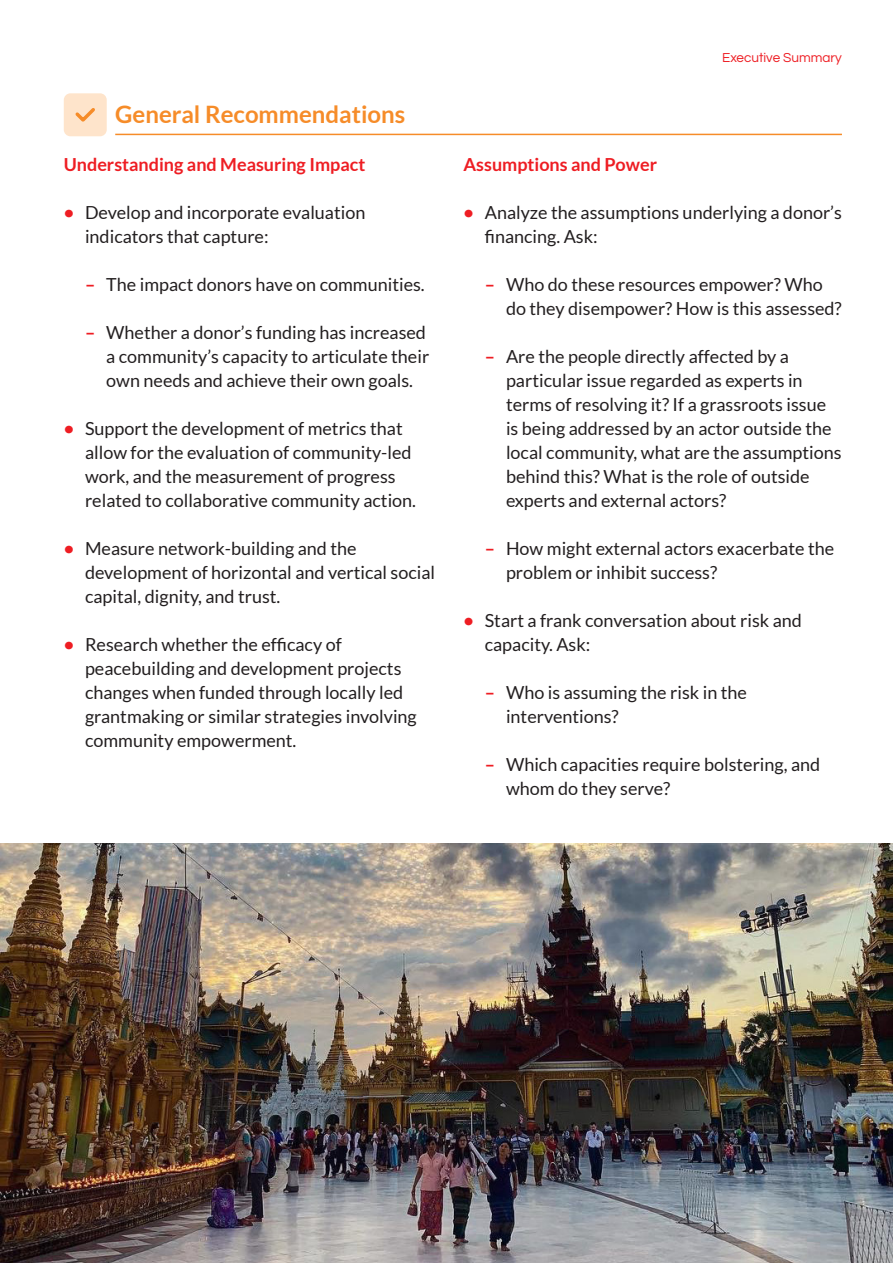
<style>
.page{position:relative;width:893px;height:1263px;background:#fff}
.page>*{position:absolute;margin:0;border:0;box-sizing:border-box;transform-origin:0 0}
.Recommendations{font:700 24px "Lato";color:#f68c29}
.Bullet{font:18px/24px "Lato";color:#231f20}
.Bullet-2{font:700 18px "Lato";color:#ee1d23}
.t1{font:13.5px "Questrial";color:#ee1d23}
.s1{font-weight:700;color:#ee1d23}
</style>
<div class="page">
<hr style="left:115px;top:134px;width:727px;height:1px;background:#f68c29">
<img style="left:0;top:843px;width:893px;height:420px">
<div style="left:64px;top:93px;width:43px;height:43px;background:#fee4cb;border-radius:7px"></div>
<svg style="left:75px;top:108px;width:20px;height:14px"></svg>
<p class="Recommendations" style="left:115px;top:101px;width:292px">General Recommendations</p>
<p class="Bullet-2" style="left:64px;top:154px;width:303px">Understanding and Measuring Impact</p>
<p class="Bullet" style="left:85px;top:200px;width:282px;text-indent:-21px"><span class="s1">•</span> Develop and incorporate evaluation indicators that capture:</p>
<p class="Bullet" style="left:85px;top:272px;width:341px"><span class="s1">–</span> The impact donors have on communities.</p>
<p class="Bullet" style="left:106px;top:320px;width:324px;text-indent:-21px"><span class="s1">–</span> Whether a donor’s funding has increased a community’s capacity to articulate their own needs and achieve their own goals.</p>
<p class="Bullet" style="left:85px;top:416px;width:333px;text-indent:-21px"><span class="s1">•</span> Support the development of metrics that allow for the evaluation of community-led work, and the measurement of progress related to collaborative community action.</p>
<p class="Bullet" style="left:85px;top:536px;width:352px;text-indent:-21px"><span class="s1">•</span> Measure network-building and the development of horizontal and vertical social capital, dignity, and trust.</p>
<p class="Bullet" style="left:85px;top:632px;width:333px;text-indent:-21px"><span class="s1">•</span> Research whether the efficacy of peacebuilding and development projects changes when funded through locally led grantmaking or similar strategies involving community empowerment.</p>
<p class="t1" style="left:722px;top:51px;width:121px">Executive Summary</p>
<p class="Bullet-2" style="left:463px;top:154px;width:195px">Assumptions and Power</p>
<p class="Bullet" style="left:485px;top:200px;width:359px;text-indent:-21px"><span class="s1">•</span> Analyze the assumptions underlying a donor’s financing. Ask:</p>
<p class="Bullet" style="left:506px;top:272px;width:337px;text-indent:-21px"><span class="s1">–</span> Who do these resources empower? Who do they disempower? How is this assessed?</p>
<p class="Bullet" style="left:506px;top:344px;width:337px;text-indent:-21px"><span class="s1">–</span> Are the people directly affected by a particular issue regarded as experts in terms of resolving it? If a grassroots issue is being addressed by an actor outside the local community, what are the assumptions behind this? What is the role of outside experts and external actors?</p>
<p class="Bullet" style="left:506px;top:536px;width:330px;text-indent:-21px"><span class="s1">–</span> How might external actors exacerbate the problem or inhibit success?</p>
<p class="Bullet" style="left:485px;top:608px;width:319px;text-indent:-21px"><span class="s1">•</span> Start a frank conversation about risk and capacity. Ask:</p>
<p class="Bullet" style="left:506px;top:680px;width:243px;text-indent:-21px"><span class="s1">–</span> Who is assuming the risk in the interventions?</p>
<p class="Bullet" style="left:506px;top:752px;width:316px;text-indent:-21px"><span class="s1">–</span> Which capacities require bolstering, and whom do they serve?</p>
</div>
